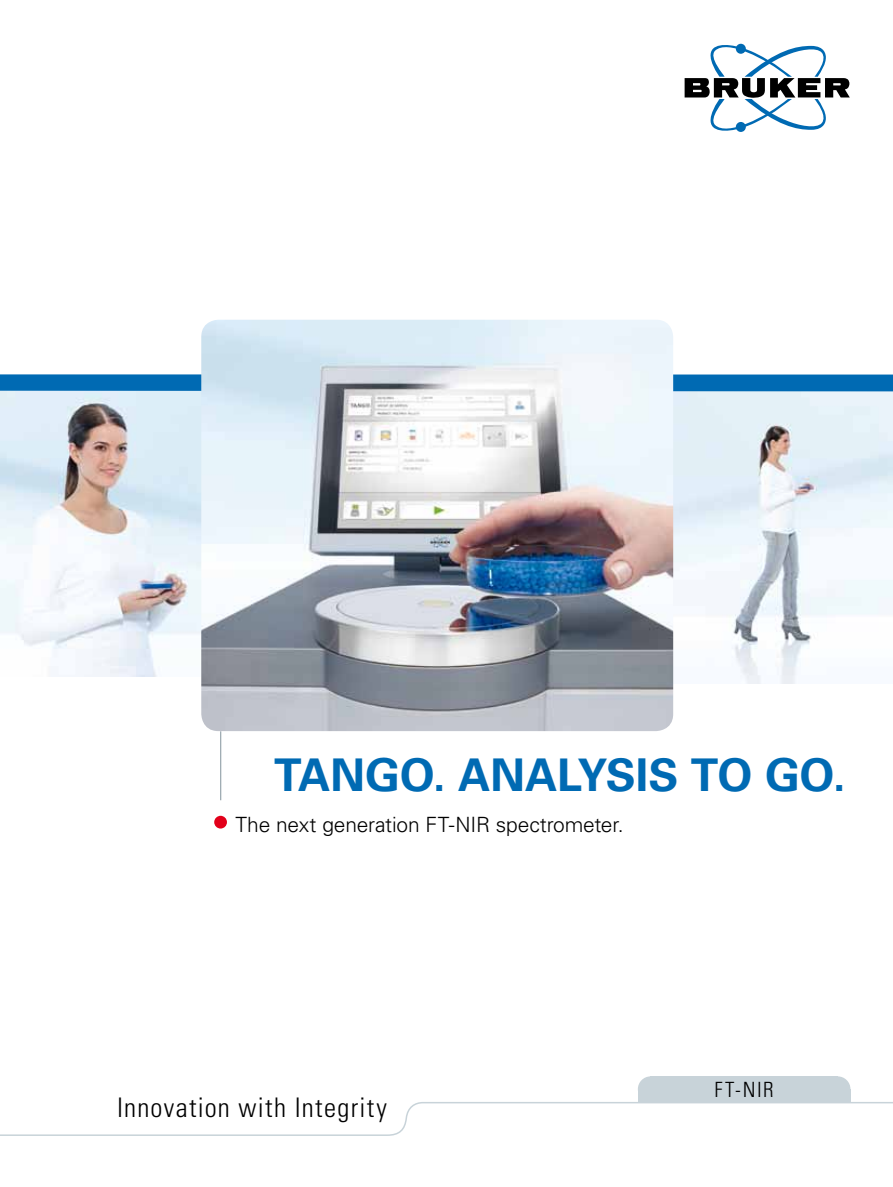
<style>
.page{position:relative;width:893px;height:1187px;background:#fff}
.page>*{position:absolute;margin:0;border:0;box-sizing:border-box;transform-origin:0 0}
.t1{font:700 45px "Univers";letter-spacing:-.01em;color:#006ab3}
.t2{font:300 condensed 27px "Univers";letter-spacing:.045em;color:#000}
.t3{font:300 21px "Univers";letter-spacing:-.01em;color:#000}
.t4{font:300 condensed 21px "Univers";color:#000}
</style>
<div class="page">
<img style="left:673px;top:391px;width:220px;height:292px">
<img style="left:1px;top:391px;width:200px;height:285px">
<img style="left:0;top:388px;width:1px;height:288px">
<svg style="left:0;top:374px;width:893px;height:17px;background:#086fb5"></svg>
<img style="left:201px;top:320px;width:472px;height:411px">
<hr style="left:220px;top:731px;width:1px;height:69px;background:#82939c">
<div style="left:214px;top:815px;width:13px;height:13px;background:#e2001a;border-radius:50%"></div>
<svg style="left:685px;top:44px;width:165px;height:88px"></svg>
<svg style="left:0;top:1101px;width:893px;height:35px"></svg>
<div style="left:638px;top:1089px;width:13px;height:12px;background:#c8d3d9"></div>
<div style="left:651px;top:1076px;width:187px;height:25px;background:#c8d3d9"></div>
<div style="left:638px;top:1076px;width:25px;height:25px;background:#c8d3d9;border-radius:50%"></div>
<div style="left:825px;top:1076px;width:25px;height:25px;background:#c8d3d9;border-radius:50%"></div>
<div style="left:838px;top:1089px;width:12px;height:12px;background:#c8d3d9"></div>
<h1 class="t1" style="left:274px;top:749px;width:247px">TANGO. ANAL</h1>
<h1 class="t1" style="left:577px;top:749px;width:53px">YSIS</h1>
<h1 class="t1" style="left:691px;top:749px;width:156px">TOGO.</h1>
<p class="t3" style="left:235px;top:812px;width:390px">The next generation FT-NIR spectrometer.</p>
<p class="t2" style="left:117px;top:1090px;width:271px">Innovation with Integrity</p>
<p class="t4" style="left:714px;top:1077px;width:61px">FT-NIR</p>
</div>
